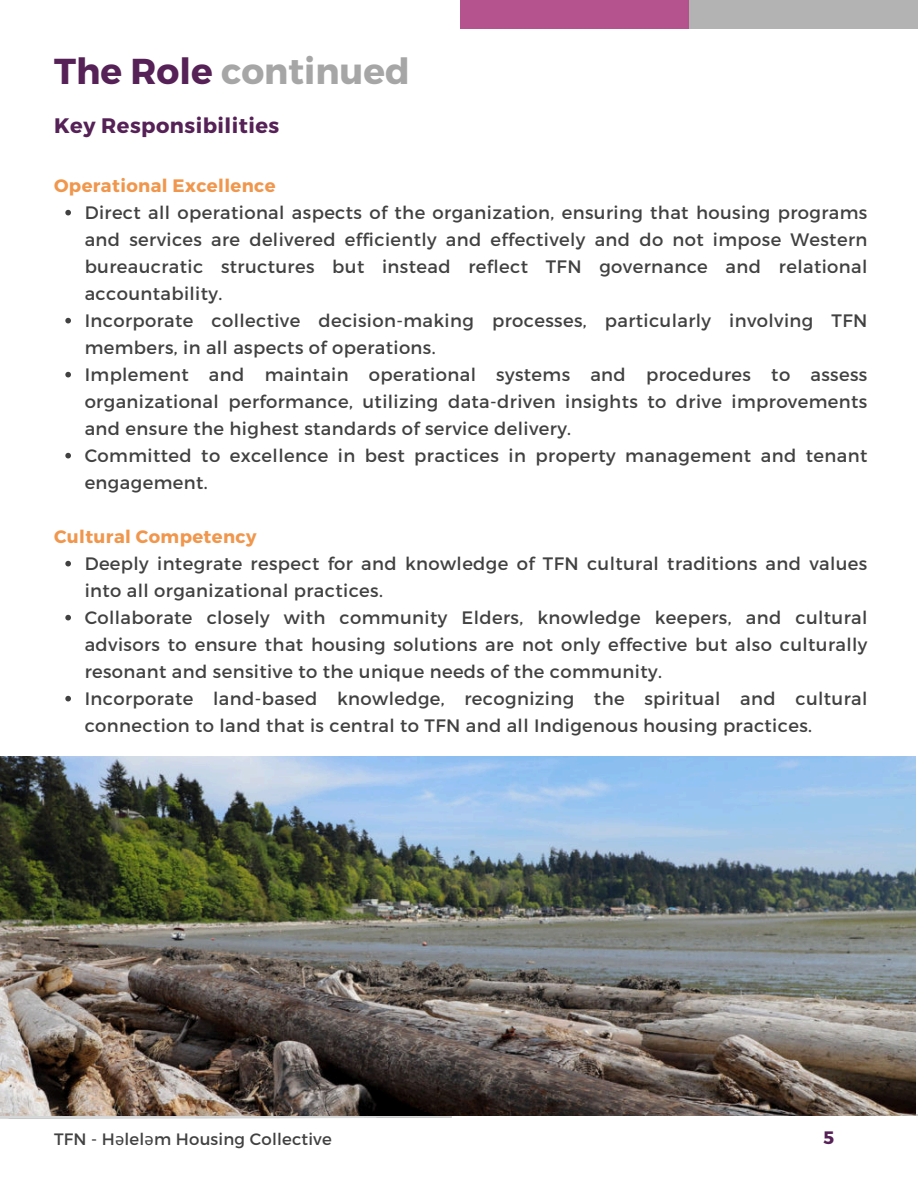
<style>
.page{position:relative;width:918px;height:1188px;background:#fff}
.page>*{position:absolute;margin:0;border:0;box-sizing:border-box;transform-origin:0 0}
.t1{font:700 36px "Montserrat";color:#a6a6a6}
.t2{font:700 21px "Montserrat";letter-spacing:.02em;color:#552156}
.t3{font:18px/27px "Montserrat";letter-spacing:.02em;color:#414141}
.t4{font:700 18px "Montserrat";letter-spacing:.02em;color:#f0974d}
.t5{font:700 18px "Montserrat";color:#552156}
.t6{font:16.5px "Montserrat";letter-spacing:.01em;color:#414141}
.s1{color:#552156}
.s2{font-family:"Noto Sans"}
</style>
<div class="page">
<img style="left:461px;top:0;width:457px;height:28px">
<svg style="left:65px;top:210px;width:6px;height:5px"></svg>
<svg style="left:65px;top:318px;width:6px;height:5px"></svg>
<svg style="left:65px;top:372px;width:6px;height:5px"></svg>
<svg style="left:65px;top:453px;width:6px;height:5px"></svg>
<svg style="left:65px;top:561px;width:6px;height:5px"></svg>
<svg style="left:65px;top:615px;width:6px;height:5px"></svg>
<svg style="left:65px;top:696px;width:6px;height:5px"></svg>
<img style="left:0;top:757px;width:916px;height:359px">
<p class="t1" style="left:54px;top:48px;width:357px"><span class="s1">The Role</span> continued</p>
<p class="t2" style="left:54px;top:112px;width:227px">Key Responsibilities</p>
<h1 class="t4" style="left:54px;top:174px;width:223px">Operational Excellence</h1>
<h2 class="t3" style="left:85px;top:198px;width:784px;text-align:justify">Direct all operational aspects of the organization, ensuring that housing programs and services are delivered efficiently and effectively and do not impose Western bureaucratic structures but instead reflect TFN governance and relational accountability.</h2>
<h3 class="t3" style="left:85px;top:306px;width:784px">Incorporate collective decision-making processes, particularly involving TFN members, in all aspects of operations.</h3>
<p class="t3" style="left:85px;top:360px;width:784px;text-align:justify">Implement and maintain operational systems and procedures to assess organizational performance, utilizing data-driven insights to drive improvements and ensure the highest standards of service delivery.</p>
<p class="t3" style="left:85px;top:441px;width:784px">Committed to excellence in best practices in property management and tenant engagement.</p>
<p class="t4" style="left:54px;top:525px;width:204px">Cultural Competency</p>
<p class="t3" style="left:85px;top:549px;width:784px">Deeply integrate respect for and knowledge of TFN cultural traditions and values into all organizational practices.</p>
<h3 class="t3" style="left:85px;top:603px;width:784px;text-align:justify">Collaborate closely with community Elders, knowledge keepers, and cultural advisors to ensure that housing solutions are not only effective but also culturally resonant and sensitive to the unique needs of the community.</h3>
<p class="t3" style="left:85px;top:684px;width:784px">Incorporate land-based knowledge, recognizing the spiritual and cultural connection to land that is central to TFN and all Indigenous housing practices.</p>
<p class="t6" style="left:54px;top:1128px;width:279px">TFN - H<span class="s2">ə</span>lel<span class="s2">ə</span>m Housing Collective</p>
<p class="t5" style="left:824px;top:1126px;width:12px">5</p>
</div>
